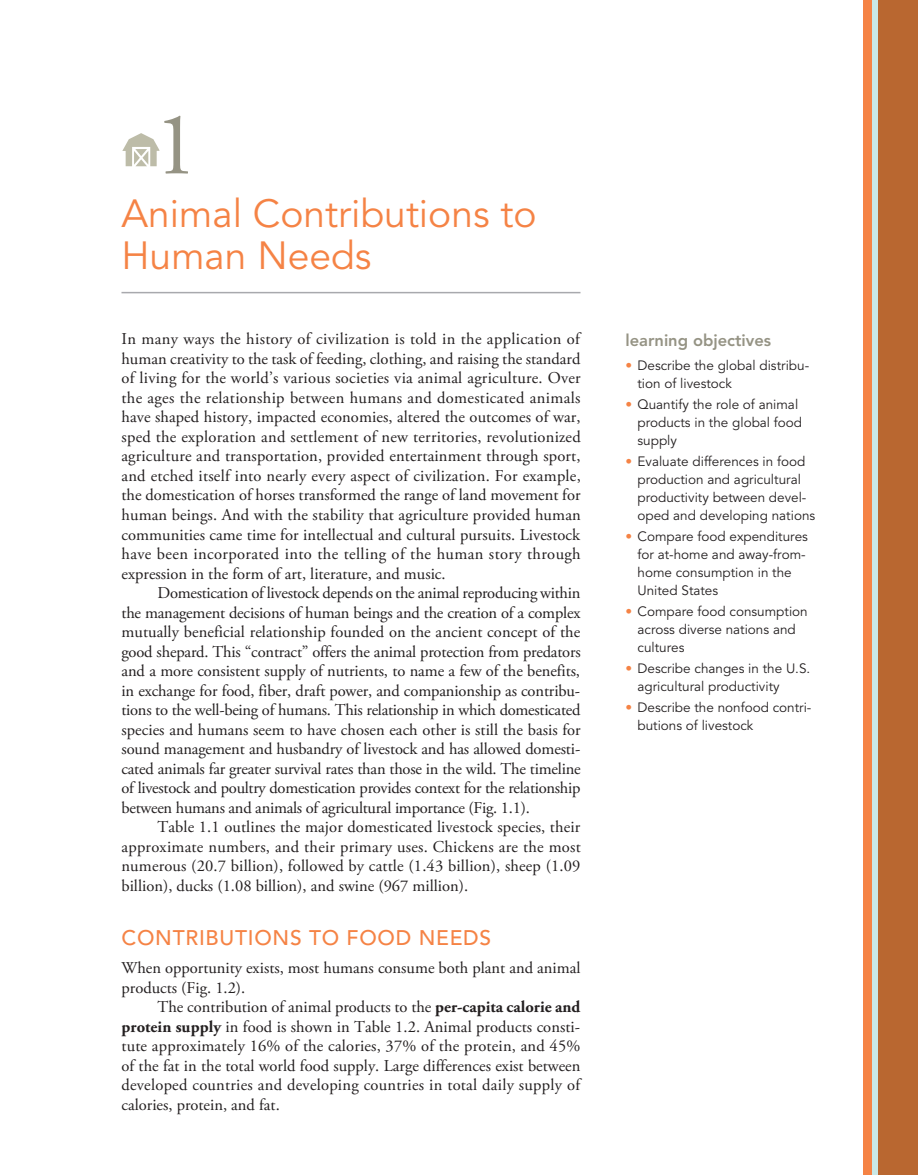
<style>
.page{position:relative;width:918px;height:1175px;background:#fff}
.page>*{position:absolute;margin:0;border:0;box-sizing:border-box;transform-origin:0 0}
.t1{font:90px "Adobe Garamond Pro";color:#959384}
.t2{font:39px/42px "Avenir LT Std";color:#f58345}
.t3{font:500 21px "Avenir LT Std";letter-spacing:.035em;color:#f58345}
.t4{font:16.5px "Adobe Garamond Pro";color:#231f20}
.t5{font:800 16.5px "Avenir LT Std";color:#959384}
.t6{font:13.5px/18px "Avenir LT Std";color:#231f20}
.s1{font-weight:700}
.s2{color:#f58345}
</style>
<div class="page">
<div style="left:863px;top:0;width:55px;height:1174px;background:#f58345"></div>
<div style="left:872px;top:0;width:46px;height:1174px;background:#c9e8e6"></div>
<div style="left:878px;top:0;width:40px;height:1174px;background:#b96730"></div>
<hr style="left:122px;top:292px;width:458px;height:1px;background:#a8a9ad">
<svg style="left:122px;top:133px;width:37px;height:33px"></svg>
<p class="t1" style="left:154px;top:91px;width:46px">1</p>
<p class="t2" style="left:122px;top:194px;width:417px">animal contributions to human needs</p>
<p class="t4" style="left:122px;top:329px;width:460px">In many ways the history of civilization is told in the application of</p>
<p class="t4" style="left:122px;top:349px;width:460px">human creativity to the task of feeding, clothing, and raising the standard</p>
<p class="t4" style="left:122px;top:368px;width:461px">of living for the world’s various societies via animal agriculture. Over</p>
<p class="t4" style="left:122px;top:388px;width:460px">the ages the relationship between humans and domesticated animals</p>
<p class="t4" style="left:122px;top:407px;width:460px">have shaped history, impacted economies, altered the outcomes of war,</p>
<p class="t4" style="left:122px;top:427px;width:461px">sped the exploration and settlement of new territories, revolutionized</p>
<p class="t4" style="left:122px;top:446px;width:461px">agriculture and transportation, provided entertainment through sport,</p>
<p class="t4" style="left:122px;top:466px;width:461px">and etched itself into nearly every aspect of civilization. For example,</p>
<p class="t4" style="left:122px;top:485px;width:461px">the domestication of horses transformed the range of land movement for</p>
<p class="t4" style="left:122px;top:505px;width:461px">human beings. And with the stability that agriculture provided human</p>
<p class="t4" style="left:122px;top:524px;width:460px">communities came time for intellectual and cultural pursuits. Livestock</p>
<p class="t4" style="left:122px;top:544px;width:461px">have been incorporated into the telling of the human story through</p>
<p class="t4" style="left:122px;top:563px;width:326px">expression in the form of art, literature, and music.</p>
<p class="t4" style="left:158px;top:583px;width:424px">Domestication of livestock depends on the animal reproducing within</p>
<p class="t4" style="left:122px;top:602px;width:461px">the management decisions of human beings and the creation of a complex</p>
<p class="t4" style="left:122px;top:622px;width:460px">mutually beneficial relationship founded on the ancient concept of the</p>
<p class="t4" style="left:122px;top:641px;width:461px">good shepard. This “contract” offers the animal protection from predators</p>
<p class="t4" style="left:122px;top:661px;width:460px">and a more consistent supply of nutrients, to name a few of the benefits,</p>
<p class="t4" style="left:122px;top:680px;width:460px">in exchange for food, fiber, draft power, and companionship as contribu-</p>
<p class="t4" style="left:122px;top:700px;width:460px">tions to the well-being of humans. This relationship in which domesticated</p>
<p class="t4" style="left:122px;top:719px;width:461px">species and humans seem to have chosen each other is still the basis for</p>
<p class="t4" style="left:122px;top:739px;width:460px">sound management and husbandry of livestock and has allowed domesti-</p>
<p class="t4" style="left:122px;top:758px;width:461px">cated animals far greater survival rates than those in the wild. The timeline</p>
<p class="t4" style="left:122px;top:778px;width:460px">of livestock and poultry domestication provides context for the relationship</p>
<p class="t4" style="left:122px;top:797px;width:410px">between humans and animals of agricultural importance (Fig. 1.1).</p>
<p class="t4" style="left:158px;top:817px;width:424px">Table 1.1 outlines the major domesticated livestock species, their</p>
<p class="t4" style="left:122px;top:836px;width:461px">approximate numbers, and their primary uses. Chickens are the most</p>
<p class="t4" style="left:122px;top:856px;width:461px">numerous (20.7 billion), followed by cattle (1.43 billion), sheep (1.09</p>
<p class="t4" style="left:122px;top:875px;width:348px">billion), ducks (1.08 billion), and swine (967 million).</p>
<p class="t3" style="left:122px;top:925px;width:371px">CONTRIBUTIONS TO FOOD N EEDS</p>
<p class="t4" style="left:122px;top:958px;width:461px">When opportunity exists, most humans consume both plant and animal</p>
<p class="t4" style="left:122px;top:977px;width:125px">products (Fig. 1.2).</p>
<p class="t4" style="left:158px;top:997px;width:424px">The contribution of animal products to the <span class="s1">per-capita calorie and</span></p>
<p class="t4" style="left:122px;top:1016px;width:460px"><span class="s1">protein supply</span> in food is shown in Table 1.2. Animal products consti-</p>
<p class="t4" style="left:122px;top:1036px;width:460px">tute approximately 16% of the calories, 37% of the protein, and 45%</p>
<p class="t4" style="left:122px;top:1055px;width:461px">of the fat in the total world food supply. Large differences exist between</p>
<p class="t4" style="left:122px;top:1075px;width:460px">developed countries and developing countries in total daily supply of</p>
<p class="t4" style="left:122px;top:1094px;width:160px">calories, protein, and fat.</p>
<p class="t5" style="left:625px;top:330px;width:147px">learning objectives</p>
<p class="t6" style="left:638px;top:356px;width:173px;text-indent:-12px"><span class="s2">•</span> Describe the global distribu&shy;tion of livestock</p>
<p class="t6" style="left:638px;top:395px;width:166px;text-indent:-12px"><span class="s2">•</span> Quantify the role of animal products in the global food supply</p>
<p class="t6" style="left:638px;top:452px;width:179px;text-indent:-12px"><span class="s2">•</span> Evaluate differences in food production and agricultural productivity between devel&shy;oped and developing nations</p>
<p class="t6" style="left:638px;top:527px;width:172px;text-indent:-12px"><span class="s2">•</span> Compare food expenditures for at-home and away-from&shy;home consumption in the<br>United States</p>
<p class="t6" style="left:638px;top:602px;width:172px;text-indent:-12px"><span class="s2">•</span> Compare food consumption across diverse nations and cultures</p>
<p class="t6" style="left:638px;top:659px;width:174px;text-indent:-12px"><span class="s2">•</span> Describe changes in the U.S. agricultural productivity</p>
<p class="t6" style="left:638px;top:698px;width:175px;text-indent:-12px"><span class="s2">•</span> Describe the nonfood contri&shy;butions of livestock</p>
</div>
